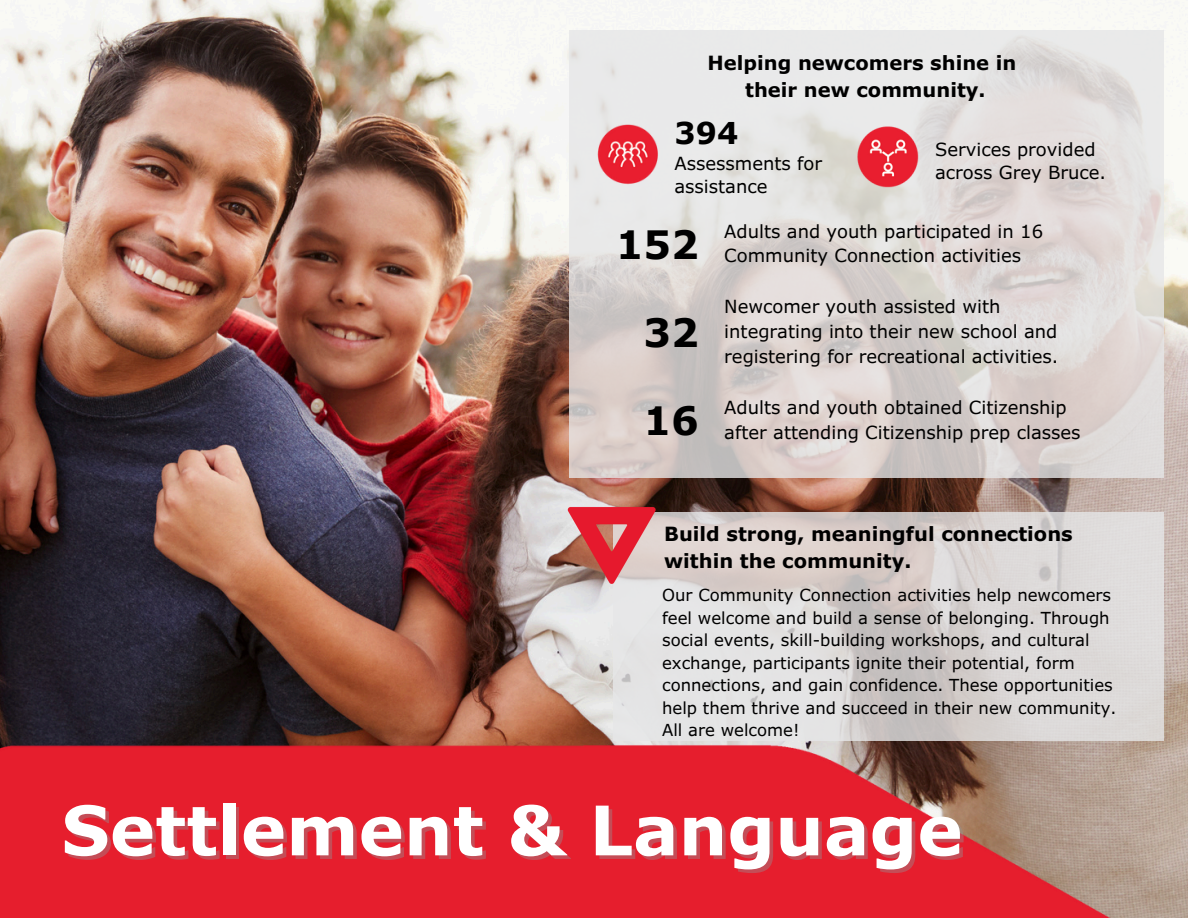
<style>
.page{position:relative;width:1188px;height:918px;background:#fff}
.page>*{position:absolute;margin:0;border:0;box-sizing:border-box;transform-origin:0 0}
.t1{font:700 68.4px "Verdana Pro";color:#fff}
.t2{font:700 39px "Verdana Pro";color:#000}
.t3{font:700 30px "Verdana Pro";color:#000}
.t4{font:700 19.5px/27px "Verdana Pro";color:#000;text-align:center}
.t5{font:18px/24.8px "Verdana Pro";color:#000}
.t6{font:16.5px/22.5px "Verdana Pro";color:#000}
</style>
<div class="page">
<img style="left:0;top:0;width:1188px;height:464px">
<img style="left:0;top:464px;width:1188px;height:454px">
<svg style="left:570px;top:30px;width:594px;height:448px"></svg>
<img style="left:594px;top:119px;width:68px;height:69px">
<svg style="left:613px;top:512px;width:551px;height:228px;fill:#ddd9d8"></svg>
<img style="left:552px;top:469px;width:122px;height:158px">
<img style="left:855px;top:123px;width:68px;height:69px">
<p class="t4" style="left:708px;top:49px;width:310px">Helping newcomers shine in their new community.</p>
<p class="t3" style="left:674px;top:113px;width:65px">394</p>
<h5 class="t5" style="left:674px;top:152px;width:149px;line-height:22.5px">Assessments for assistance</h5>
<h1 class="t5" style="left:935px;top:138px;width:173px;line-height:22.5px">Services provided across Grey Bruce.</h1>
<h5 class="t2" style="left:616px;top:220px;width:85px">152</h5>
<h5 class="t5" style="left:724px;top:218px;width:320px">Adults and youth participated in 16<br>Community Connection activities</h5>
<h2 class="t2" style="left:644px;top:308px;width:57px">32</h2>
<h5 class="t5" style="left:724px;top:294px;width:336px">Newcomer youth assisted with integrating into their new school and registering for recreational activities.</h5>
<p class="t2" style="left:644px;top:396px;width:57px">16</p>
<h5 class="t5" style="left:724px;top:394px;width:358px">Adults and youth obtained Citizenship after attending Citizenship prep classes</h5>
<p class="t4" style="left:664px;top:520px;width:410px;text-align:left">Build strong, meaningful connections within the community.</p>
<h4 class="t6" style="left:662px;top:584px;width:456px">Our Community Connection activities help newcomers feel welcome and build a sense of belonging. Through social events, skill-building workshops, and cultural exchange, participants ignite their potential, form connections, and gain confidence. These opportunities help them thrive and succeed in their new community.<br>All are welcome!</h4>
<p class="t1" style="left:61px;top:787px;width:903px">Settlement &amp; Language</p>
</div>
